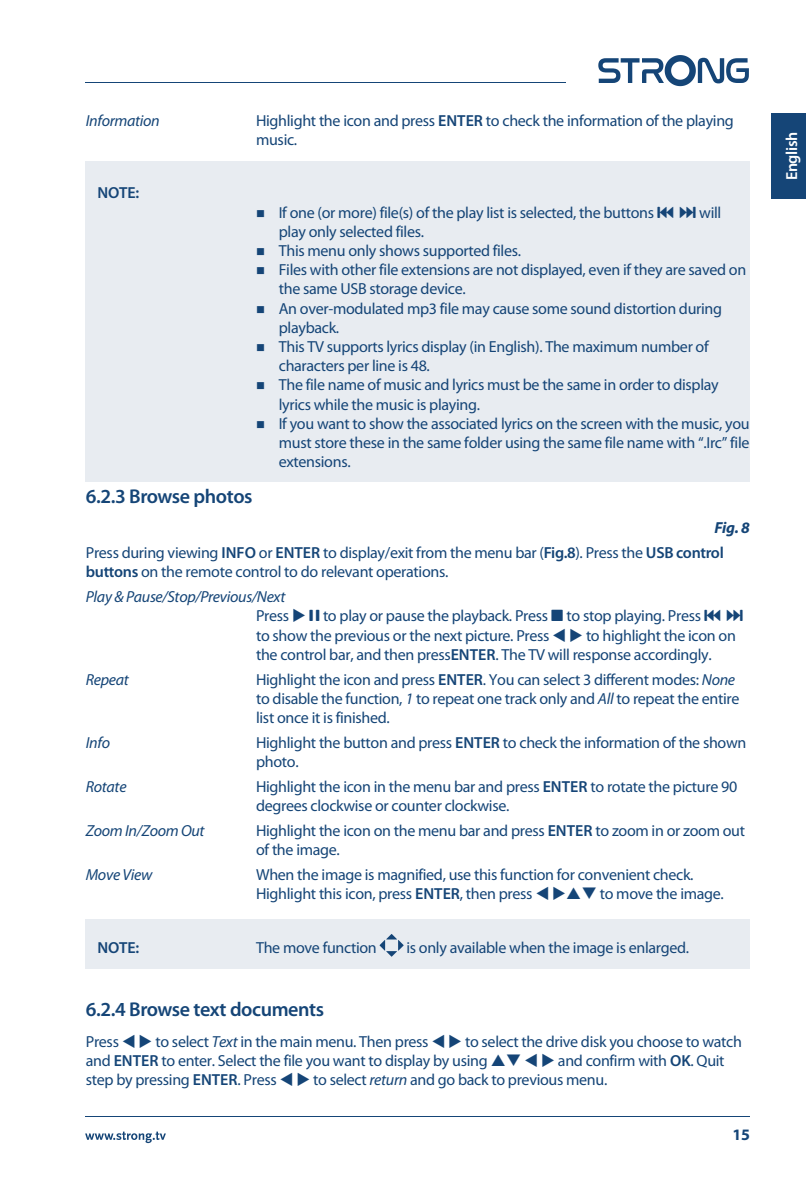
<style>
.page{position:relative;width:806px;height:1191px;background:#fff}
.page>*{position:absolute;margin:0;border:0;box-sizing:border-box;transform-origin:0 0}
.t1{font:600 20px "Myriad Pro";letter-spacing:-.02em;color:#154577}
.t2{font:16px/19.2px "Myriad Pro";letter-spacing:-.02em;color:#154577}
.t3{font:italic 16px "Myriad Pro";letter-spacing:-.02em;color:#154577}
.t4{font:600 16px "Myriad Pro";color:#154577}
.t5{font:600 16px "Myriad Pro";letter-spacing:-.02em;color:#fff}
.t6{font:700 16px "Myriad Pro";color:#154577}
.s1{font-weight:600}
.s2{font-family:"Guifxv 2 Transports"}
.s3{font-weight:700;font-style:italic}
.s4{font-style:italic}
</style>
<div class="page">
<div style="left:86px;top:162px;width:663px;height:320px;background:#e8ecf1"></div>
<div style="left:86px;top:919px;width:663px;height:220px;background:#e8ecf1"></div>
<div style="left:86px;top:969px;width:663px;height:180px;background:#fff"></div>
<svg style="left:379px;top:934px;width:24px;height:22px"></svg>
<hr style="left:85px;top:1116px;width:663px;height:1px;background:#154577">
<svg style="left:85px;top:1131px;width:81px;height:12px"></svg>
<hr style="left:85px;top:82px;width:480px;height:1px;background:#154577">
<svg style="left:598px;top:55px;width:150px;height:31px"></svg>
<div style="left:771px;top:113px;width:34px;height:85px;background:#154577"></div>
<p class="t3" style="left:86px;top:112px;width:75px">Information</p>
<p class="t2" style="left:256px;top:111px;width:479px">Highlight the icon and press <span class="s1">ENTER</span> to check the information of the playing music.</p>
<p class="t4" style="left:97px;top:183px;width:43px">NOTE:</p>
<p class="t2" style="left:278px;top:203px;width:444px;text-indent:-23px">■ If one (or more) file(s) of the play list is selected, the buttons <span class="s2">7 8</span> will play only selected files.</p>
<p class="t2" style="left:256px;top:241px;width:266px">■ This menu only shows supported files.</p>
<p class="t2" style="left:278px;top:260px;width:468px;text-indent:-23px">■ Files with other file extensions are not displayed, even if they are saved on the same USB storage device.</p>
<p class="t2" style="left:278px;top:299px;width:444px;text-indent:-23px">■ An over-modulated mp3 file may cause some sound distortion during playback.</p>
<p class="t2" style="left:278px;top:337px;width:431px;text-indent:-23px">■ This TV supports lyrics display (in English). The maximum number of characters per line is 48.</p>
<p class="t2" style="left:278px;top:376px;width:441px;text-indent:-23px">■ The file name of music and lyrics must be the same in order to display lyrics while the music is playing.</p>
<p class="t2" style="left:278px;top:414px;width:472px;text-align:justify;text-indent:-23px">■ If you want to show the associated lyrics on the screen with the music, you must store these in the same folder using the same file name with “.Irc” file extensions.</p>
<p class="t1" style="left:86px;top:483px;width:168px">6.2.3 Browse photos</p>
<p class="t2" style="left:86px;top:516px;width:665px;line-height:24.8px;text-indent:628px"><span class="s3">Fig. 8<br></span>Press during viewing <span class="s1">INFO</span> or <span class="s1">ENTER</span> to display/exit from the menu bar (<span class="s1">Fig.8</span>). Press the <span class="s1">USB control</span></p>
<p class="t2" style="left:86px;top:560px;width:364px;line-height:24.8px"><span class="s1">buttons</span> on the remote control to do relevant operations.<br><span class="s4">Play &amp; Pause/Stop/Previous/Next</span></p>
<p class="t2" style="left:256px;top:606px;width:488px">Press ◆ <span class="s2">2</span> to play or pause the playback. Press <span class="s2">3</span> to stop playing. Press <span class="s2">7 8 </span>to show the previous or the next picture. Press ▼ ◆ to highlight the icon on the control bar, and then press<span class="s1">ENTER</span>. The TV will response accordingly.</p>
<p class="t3" style="left:86px;top:670px;width:45px">Repeat</p>
<p class="t2" style="left:256px;top:670px;width:484px">Highlight the icon and press <span class="s1">ENTER</span>. You can select 3 different modes: <span class="s4">None </span>to disable the function, <span class="s4">1</span> to repeat one track only and <span class="s4">All</span> to repeat the entire list once it is finished.</p>
<p class="t3" style="left:86px;top:734px;width:26px">Info</p>
<p class="t2" style="left:256px;top:733px;width:491px">Highlight the button and press <span class="s1">ENTER</span> to check the information of the shown photo.</p>
<p class="t3" style="left:86px;top:778px;width:42px">Rotate</p>
<p class="t2" style="left:256px;top:777px;width:482px">Highlight the icon in the menu bar and press <span class="s1">ENTER</span> to rotate the picture 90 degrees clockwise or counter clockwise.</p>
<p class="t3" style="left:86px;top:822px;width:120px">Zoom In/Zoom Out</p>
<p class="t2" style="left:256px;top:821px;width:490px">Highlight the icon on the menu bar and press <span class="s1">ENTER</span> to zoom in or zoom out of the image.</p>
<p class="t3" style="left:86px;top:866px;width:68px">Move View</p>
<p class="t2" style="left:256px;top:865px;width:469px">When the image is magnified, use this function for convenient check.<br>Highlight this icon, press <span class="s1">ENTER</span>, then press ▼ ◆ ❑ to move the image.</p>
<p class="t4" style="left:97px;top:937px;width:43px">NOTE:</p>
<p class="t2" style="left:256px;top:938px;width:122px">The move function</p>
<p class="t2" style="left:406px;top:938px;width:284px">is only available when the image is enlarged.</p>
<p class="t1" style="left:86px;top:997px;width:240px">6.2.4 Browse text documents</p>
<p class="t2" style="left:86px;top:1032px;width:657px">Press ▼ ◆ to select <span class="s4">Text</span> in the main menu. Then press ▼ ◆ to select the drive disk you choose to watch and <span class="s1">ENTER</span> to enter. Select the file you want to display by using ❑ ▼ ◆ and confirm with <span class="s1">OK</span>. Quit step by pressing <span class="s1">ENTER</span>. Press ▼ ◆ to select <span class="s4">return</span> and go back to previous menu.</p>
<p class="t6" style="left:732px;top:1125px;width:19px">15</p>
<p class="t5" style="left:781px;top:180px;width:50px;rotate:-90deg">English</p>
</div>
